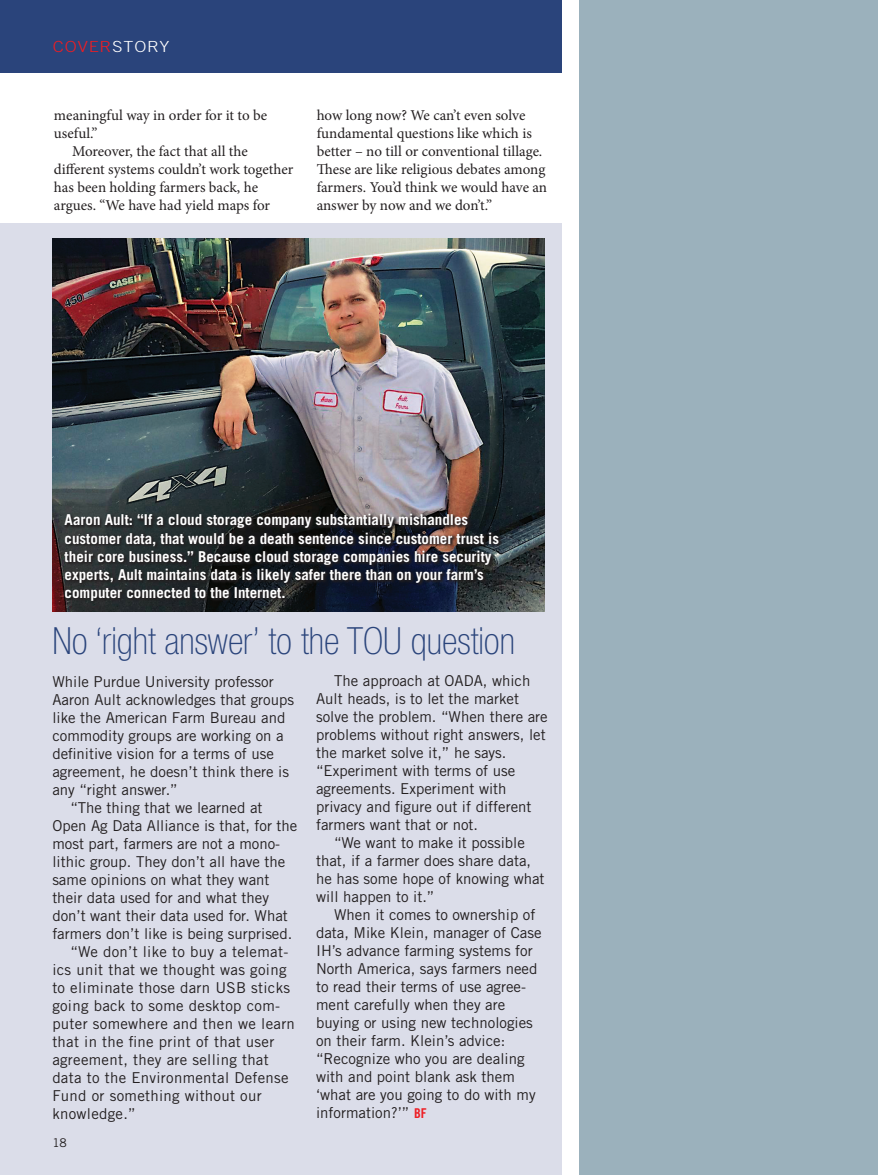
<style>
.page{position:relative;width:878px;height:1175px;background:#fff}
.page>*{position:absolute;margin:0;border:0;box-sizing:border-box;transform-origin:0 0}
.Body_copy_reg{font:100 condensed 37.5px "Helvetica Neue";color:#2a447b}
.STORY_SUBJECT_LEFT{font:300 15.3px "Trade Gothic";letter-spacing:.05em;color:#ee1d23;scale:1.18 1}
.Body_copy_reg-2{font:15px/18px "Trade Gothic";color:#231f20}
.Body_copy_reg-3{font:15px/18px "Minion Pro";letter-spacing:-.005em;color:#231f20}
.Body_copy_reg-4{font:700 15px/18px "Trade Gothic";color:#fff}
.Body_copy_reg-5{font:15px/18px "Trade Gothic";letter-spacing:.02em;color:#231f20}
.ShortTakes_HEADING{font:12px "Trade Gothic";color:#231f20}
.s1{color:#fff}
.s2{font-family:"Trade Gothic Bold Cond Twenty";font-size:13.5px;color:#ee1d23}
</style>
<div class="page">
<div style="left:0;top:224px;width:561px;height:950px;background:#dbdde9"></div>
<div style="left:0;top:0;width:561px;height:73px;background:#2a447b"></div>
<img style="left:52px;top:239px;width:492px;height:373px">
<svg style="left:63px;top:513px;width:440px;height:91px;background:#202227"></svg>
<div style="left:579px;top:0;width:299px;height:1174px;background:#9bb1bc"></div>
<p class="STORY_SUBJECT_LEFT" style="left:53px;top:38px;width:100px">COVER<span class="s1">STORY</span></p>
<p class="Body_copy_reg-3" style="left:54px;top:106px;width:215px">meaningful way in order for it to be useful.”</p>
<p class="Body_copy_reg-3" style="left:54px;top:142px;width:241px;text-indent:18px">Moreover, the fact that all the different systems couldn’t work together has been holding farmers back, he argues. “We have had yield maps for</p>
<p class="Body_copy_reg-3" style="left:317px;top:106px;width:232px">how long now? We can’t even solve fundamental questions like which is better – no till or conventional tillage.<br>These are like religious debates among farmers. You’d think we would have an answer by now and we don’t.”</p>
<p class="Body_copy_reg-4" style="left:65px;top:511px;width:436px">Aaron Ault: “If a cloud storage company substantially mishandles customer data, that would be a death sentence since customer trust is their core business.” Because cloud storage companies hire security experts, Ault maintains data is likely safer there than on your farm’s computer connected to the Internet.</p>
<p class="Body_copy_reg" style="left:52px;top:620px;width:464px">No ‘right answer’ to the TOU question</p>
<p class="Body_copy_reg-2" style="left:316px;top:671px;width:233px;text-indent:18px">The approach at OADA, which<br>Ault heads, is to let the market solve the problem. “When there are problems without right answers, let the market solve it,” he says. “Experiment with terms of use agreements. Experiment with privacy and figure out if different farmers want that or not.</p>
<p class="Body_copy_reg-2" style="left:316px;top:833px;width:230px;text-indent:18px">“We want to make it possible that, if a farmer does share data, he has some hope of knowing what will happen to it.”</p>
<p class="Body_copy_reg-2" style="left:316px;top:905px;width:227px;text-indent:18px">When it comes to ownership of data, Mike Klein, manager of Case<br>IH’s advance farming systems for<br>North America, says farmers need to read their terms of use agree&shy;ment carefully when they are buying or using new technologies on their farm. Klein’s advice: “Recognize who you are dealing with and point blank ask them ‘what are you going to do with my information?’” <span class="s2">BF</span></p>
<p class="Body_copy_reg-2" style="left:52px;top:672px;width:243px">While Purdue University professor<br>Aaron Ault acknowledges that groups like the American Farm Bureau and commodity groups are working on a definitive vision for a terms of use agreement, he doesn’t think there is any “right answer.”</p>
<p class="Body_copy_reg-2" style="left:52px;top:798px;width:246px;text-indent:18px">“The thing that we learned at Open Ag Data Alliance is that, for the most part, farmers are not a mono&shy;lithic group. They don’t all have the same opinions on what they want their data used for and what they don’t want their data used for. What farmers don’t like is being surprised.</p>
<p class="Body_copy_reg-5" style="left:52px;top:942px;width:244px;text-indent:18px">“We don’t like to buy a telemat&shy;ics unit that we thought was going to eliminate those darn USB sticks going back to some desktop com&shy;puter somewhere and then we learn that in the fine print of that user agreement, they are selling that data to the Environmental Defense<br>Fund or something without our knowledge.”</p>
<p class="ShortTakes_HEADING" style="left:52px;top:1135px;width:16px">18</p>
</div>
